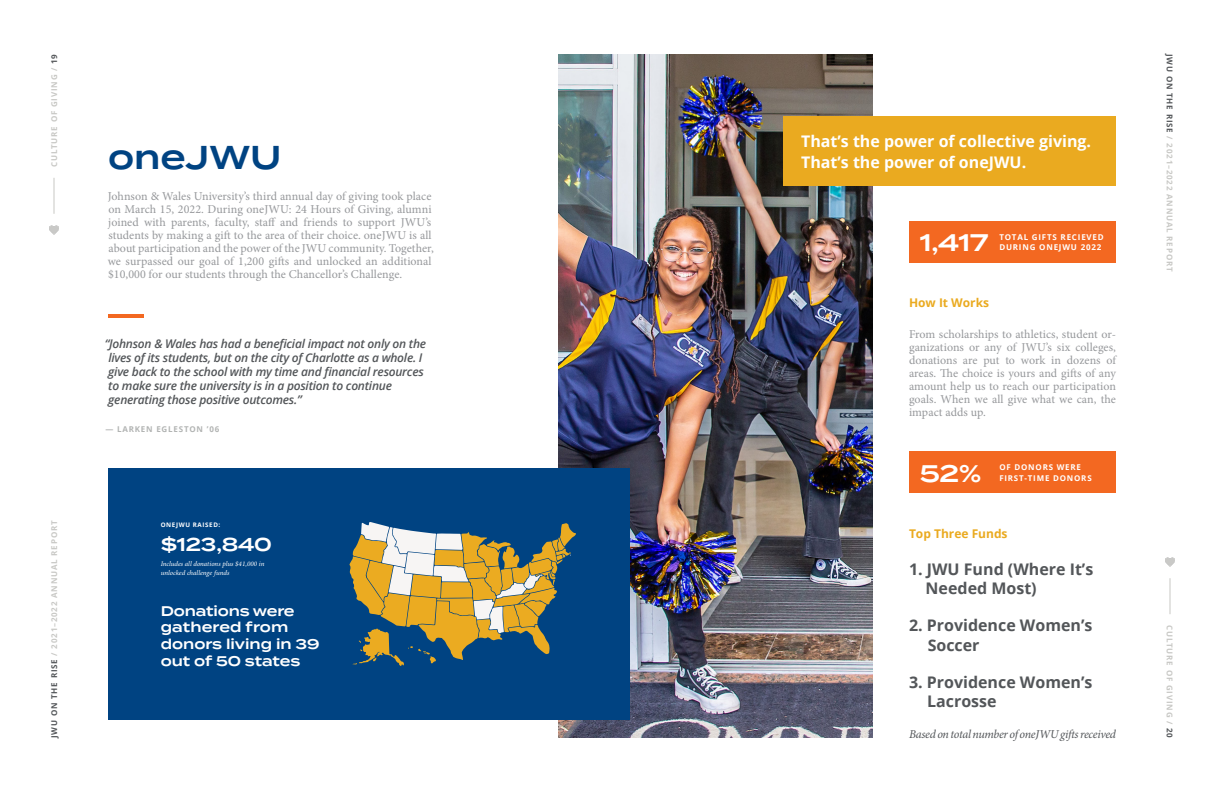
<style>
.page{position:relative;width:1224px;height:792px;background:#fff}
.page>*{position:absolute;margin:0;border:0;box-sizing:border-box;transform-origin:0 0}
.t1{font:600 33px "Termina";color:#004382}
.t2{font:600 24px "Termina";color:#fff}
.t3{font:600 18.7px "Termina";letter-spacing:-.01em;color:#fff}
.Body_Copy{font:700 16px/19.2px "Open Sans";color:#535659}
.t4{font:700 16px "Open Sans";color:#fff}
.t5{font:600 14px/16.8px "Termina";color:#fff}
.Body_Copy-2{font:12px/13px "Minion Pro";letter-spacing:.005em;color:#96989b}
.t6{font:italic 600 12px/14px "Open Sans";letter-spacing:-.02em;color:#535659}
.Body_Copy-3{font:italic 12px "Minion Pro";letter-spacing:-.025em;color:#535659}
.t7{font:700 12px "Open Sans";color:#eaaa20}
.t8{font:700 8px "Open Sans";letter-spacing:.1em;color:#c8c8c5}
.t9{font:700 8px/10.2px "Open Sans";letter-spacing:.1em;color:#fff}
.t10{font:700 8px "Open Sans";letter-spacing:.1em;color:#b2b4b3}
.Body_Copy-4{font:italic 7px/8.4px "Minion Pro";color:#fff}
.t11{font:700 6.2px "Open Sans";letter-spacing:.1em;color:#fff}
.s1{color:#535659}
</style>
<div class="page">
<hr style="left:54px;top:178px;width:1px;height:36px;background:#c8c8c5">
<svg style="left:49px;top:225px;width:10px;height:10px"></svg>
<hr style="left:1170px;top:578px;width:1px;height:36px;background:#c8c8c5">
<svg style="left:1165px;top:557px;width:10px;height:10px"></svg>
<img style="left:558px;top:54px;width:315px;height:684px">
<div style="left:783px;top:117px;width:333px;height:69px;background:#eaaa20"></div>
<div style="left:108px;top:468px;width:522px;height:252px;background:#004382"></div>
<hr style="left:108px;top:314px;width:36px;height:3px;background:#f36821">
<svg style="left:350px;top:522px;width:226px;height:144px"></svg>
<div style="left:909px;top:452px;width:207px;height:41px;background:#f36821"></div>
<div style="left:909px;top:221px;width:207px;height:42px;background:#f36821"></div>
<p class="t8" style="left:49px;top:167px;width:115px;rotate:-90deg">CULTURE OF GIVING / <span class="s1">19</span></p>
<p class="t8" style="left:1175px;top:54px;width:219px;rotate:90deg"><span class="s1">JWU ON THE RISE</span> / 2021–2022 ANNUAL REPORT</p>
<p class="t4" style="left:801px;top:130px;width:292px">That’s the power of collective giving.</p>
<p class="t1" style="left:108px;top:133px;width:175px">oneJWU</p>
<p class="t4" style="left:801px;top:151px;width:227px">That’s the power of oneJWU.</p>
<p class="Body_Copy-2" style="left:108px;top:190px;width:328px">Johnson &amp; Wales University’s third annual day of giving took place on March 15, 2022. During oneJWU: 24 Hours of Giving, alumni joined with parents, faculty, staff and friends to support JWU’s students by making a gift to the area of their choice. oneJWU is all about participation and the power of the JWU community. Together, we surpassed our goal of 1,200 gifts and unlocked an additional $10,000 for our students through the Chancellor’s Challenge.</p>
<p class="t2" style="left:920px;top:225px;width:70px">1,417</p>
<p class="t9" style="left:999px;top:232px;width:106px">TOTAL GIFTS RECIEVED<br>DURING ONEJWU 2022</p>
<p class="t8" style="left:49px;top:738px;width:219px;rotate:-90deg"><span class="s1">JWU ON THE RISE</span> / 2021–2022 ANNUAL REPORT</p>
<p class="t6" style="left:105px;top:337px;width:323px">“Johnson &amp; Wales has had a beneficial impact not only on the lives of its students, but on the city of Charlotte as a whole. I give back to the school with my time and financial resources to make sure the university is in a position to continue generating those positive outcomes.”</p>
<p class="t10" style="left:105px;top:423px;width:115px">— LARKEN EGLESTON ’06</p>
<p class="t11" style="left:161px;top:520px;width:61px">ONEJWU RAISED:</p>
<p class="t3" style="left:161px;top:531px;width:113px">$123,840</p>
<p class="Body_Copy-4" style="left:161px;top:560px;width:105px">Includes all donations plus $41,000 in unlocked challenge funds</p>
<p class="t5" style="left:161px;top:602px;width:160px">Donations were gathered from donors living in 39 out of 50 states</p>
<p class="t7" style="left:909px;top:294px;width:82px">How It Works</p>
<p class="Body_Copy-2" style="left:909px;top:328px;width:209px;text-align:justify">From scholarships to athletics, student or&shy;ganizations or any of JWU’s six colleges, donations are put to work in dozens of areas. The choice is yours and gifts of any amount help us to reach our participation goals. When we all give what we can, the impact adds up.</p>
<p class="t2" style="left:920px;top:455px;width:63px">52%</p>
<p class="t9" style="left:999px;top:462px;width:94px">OF DONORS WERE<br>FIRST-TIME DONORS</p>
<p class="t7" style="left:909px;top:525px;width:100px">Top Three Funds</p>
<p class="Body_Copy" style="left:926px;top:559px;width:169px;text-indent:-17px">1. JWU Fund (Where It’s<br>Needed Most)</p>
<p class="Body_Copy" style="left:928px;top:616px;width:166px;text-indent:-19px">2. Providence Women’s<br>Soccer</p>
<p class="Body_Copy" style="left:927px;top:672px;width:167px;text-indent:-18px">3. Providence Women’s<br>Lacrosse</p>
<p class="Body_Copy-3" style="left:909px;top:726px;width:208px">Based on total number of oneJWU gifts received</p>
<p class="t8" style="left:1175px;top:625px;width:115px;rotate:90deg">CULTURE OF GIVING / <span class="s1">20</span></p>
</div>
